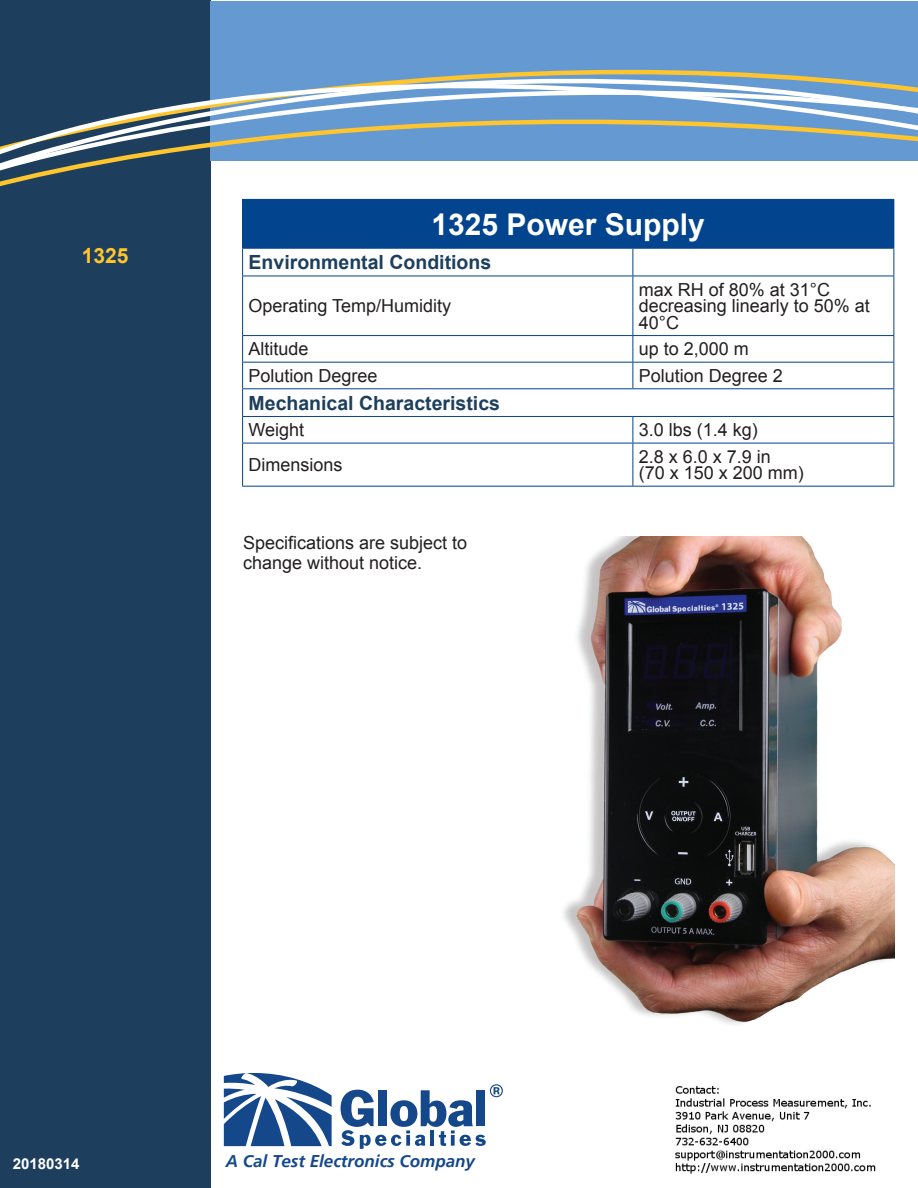
<style>
.page{position:relative;width:918px;height:1188px;background:#fff}
.page>*{position:absolute;margin:0;border:0;box-sizing:border-box;transform-origin:0 0}
.t1{font:700 30px "Arial";color:#fff}
.t2{font:700 21px "Arial";color:#fec52e}
.t3{font:700 19.5px "Arial";color:#1d3f5d}
.t4{font:18px/16.5px "Arial";color:#231f20}
.t5{font:italic 700 16.95px "Frutiger LT";color:#14488b}
.t6{font:700 15px "Arial";color:#fff}
</style>
<div class="page">
<div style="left:0;top:0;width:211px;height:1188px;background:#1d3f5d"></div>
<svg style="left:341px;top:1084px;width:162px;height:65px"></svg>
<svg style="left:224px;top:1073px;width:108px;height:73px"></svg>
<svg style="left:0;top:186px;width:895px;height:15px"></svg>
<svg style="left:0;top:4px;width:918px;height:182px"></svg>
<svg style="left:0;top:5px;width:918px;height:170px"></svg>
<div style="left:243px;top:199px;width:651px;height:49px;background:#02448d"></div>
<hr style="left:242px;top:199px;width:391px;height:1px;background:#02448d">
<hr style="left:242px;top:200px;width:1px;height:48px;background:#02448d">
<hr style="left:242px;top:248px;width:391px;height:1px;background:#02448d">
<svg style="left:242px;top:249px;width:1px;height:27px"></svg>
<hr style="left:633px;top:248px;width:261px;height:1px;background:#02448d">
<svg style="left:633px;top:249px;width:1px;height:27px"></svg>
<svg style="left:893px;top:249px;width:1px;height:27px"></svg>
<hr style="left:242px;top:276px;width:391px;height:1px;background:#02448d">
<hr style="left:242px;top:276px;width:1px;height:59px;background:#02448d">
<hr style="left:633px;top:276px;width:261px;height:1px;background:#02448d">
<hr style="left:633px;top:276px;width:1px;height:59px;background:#02448d">
<hr style="left:893px;top:276px;width:1px;height:59px;background:#02448d">
<hr style="left:242px;top:335px;width:391px;height:1px;background:#02448d">
<hr style="left:633px;top:335px;width:261px;height:1px;background:#02448d">
<hr style="left:242px;top:362px;width:391px;height:1px;background:#02448d">
<hr style="left:633px;top:362px;width:261px;height:1px;background:#02448d">
<svg style="left:633px;top:336px;width:1px;height:52px"></svg>
<svg style="left:633px;top:417px;width:1px;height:26px"></svg>
<hr style="left:242px;top:443px;width:391px;height:1px;background:#02448d">
<hr style="left:242px;top:443px;width:1px;height:43px;background:#02448d">
<hr style="left:633px;top:443px;width:261px;height:1px;background:#02448d">
<hr style="left:633px;top:443px;width:1px;height:43px;background:#02448d">
<hr style="left:893px;top:443px;width:1px;height:43px;background:#02448d">
<hr style="left:242px;top:486px;width:391px;height:1px;background:#02448d">
<hr style="left:633px;top:486px;width:261px;height:1px;background:#02448d">
<hr style="left:242px;top:388px;width:391px;height:1px;background:#02448d">
<svg style="left:242px;top:336px;width:1px;height:107px"></svg>
<hr style="left:633px;top:388px;width:261px;height:1px;background:#02448d">
<svg style="left:893px;top:336px;width:1px;height:107px"></svg>
<hr style="left:242px;top:416px;width:391px;height:1px;background:#02448d">
<hr style="left:633px;top:416px;width:261px;height:1px;background:#02448d">
<img style="left:563px;top:536px;width:332px;height:489px">
<img style="left:675px;top:1086px;width:201px;height:88px">
<p class="t2" style="left:82px;top:241px;width:48px">1325</p>
<h1 class="t1" style="left:432px;top:204px;width:275px">1325 Power Supply</h1>
<p class="t3" style="left:249px;top:249px;width:244px">Environmental Conditions</p>
<p class="t4" style="left:249px;top:298px;width:204px">Operating Temp/Humidity</p>
<p class="t4" style="left:639px;top:281px;width:233px">max RH of 80% at 31°C decreasing linearly to 50% at<br>40°C</p>
<p class="t4" style="left:249px;top:341px;width:62px">Altitude</p>
<p class="t4" style="left:639px;top:341px;width:112px">up to 2,000 m</p>
<p class="t4" style="left:249px;top:368px;width:131px">Polution Degree</p>
<p class="t4" style="left:639px;top:368px;width:146px">Polution Degree 2</p>
<p class="t3" style="left:249px;top:390px;width:253px">Mechanical Characteristics</p>
<p class="t4" style="left:249px;top:422px;width:57px">Weight</p>
<p class="t4" style="left:639px;top:422px;width:121px">3.0 lbs (1.4 kg)</p>
<p class="t4" style="left:249px;top:457px;width:96px">Dimensions</p>
<p class="t4" style="left:639px;top:449px;width:167px">2.8 x 6.0 x 7.9 in<br>(70 x 150 x 200 mm)</p>
<p class="t4" style="left:243px;top:534px;width:226px;line-height:19.5px">Specifications are subject to change without notice.</p>
<p class="t6" style="left:13px;top:1153px;width:68px">20180314</p>
<p class="t5" style="left:226px;top:1151px;width:251px">A Cal Test Electronics Company</p>
</div>
